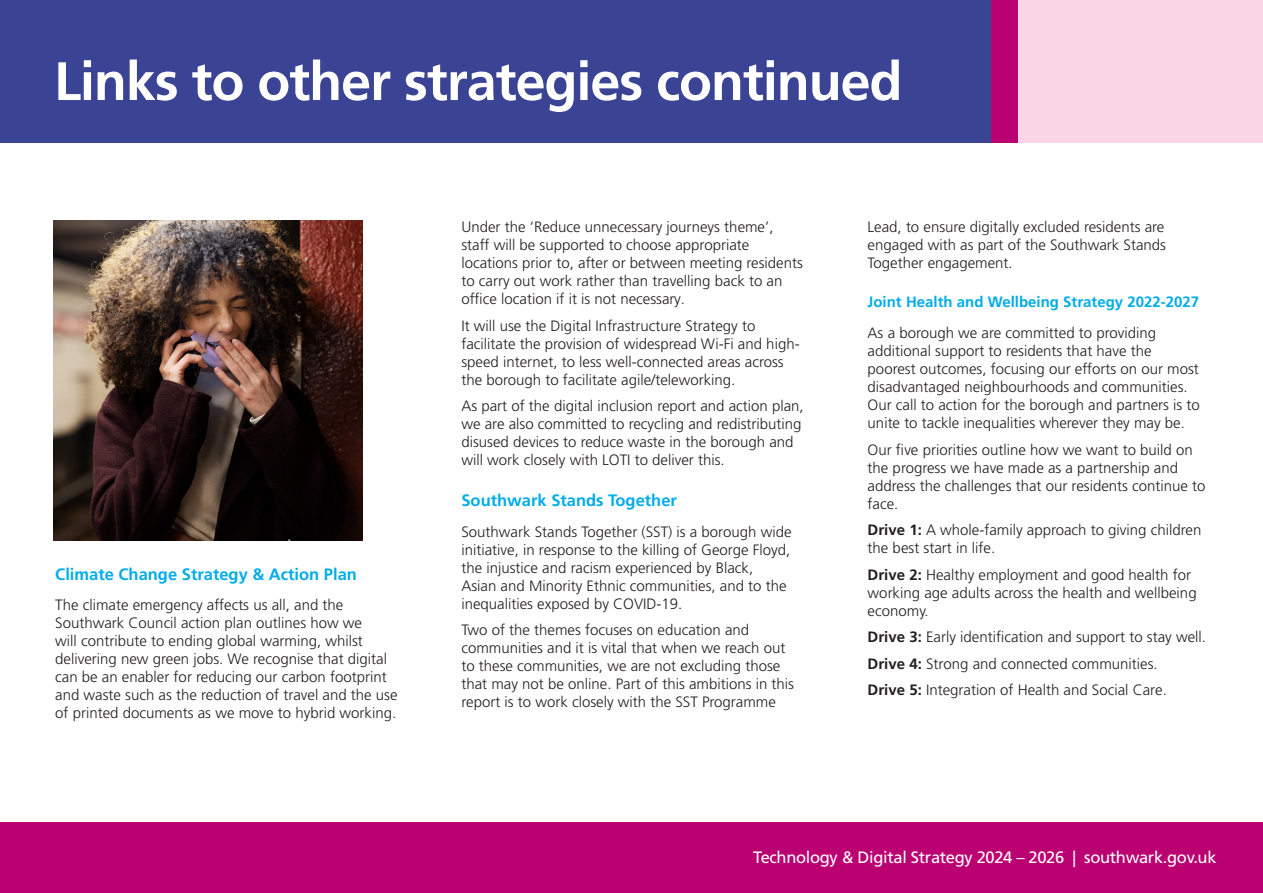
<style>
.page{position:relative;width:1263px;height:893px;background:#fff}
.page>*{position:absolute;margin:0;border:0;box-sizing:border-box;transform-origin:0 0}
.t1{font:700 54px "Frutiger LT Std";letter-spacing:-.02em;color:#fff}
.t2{font:700 16.5px "Frutiger LT Std";color:#00ace9}
.t3{font:16.5px "Frutiger LT Std";letter-spacing:-.02em;color:#fff}
.t4{font:300 15px/18px "Frutiger LT Std";color:#231f20}
.t5{font:700 15px/30.8px "Frutiger LT Std";color:#00ace9}
.s1{font-weight:300;color:#231f20}
.s2{font-weight:700}
</style>
<div class="page">
<div style="left:0;top:822px;width:1263px;height:71px;background:#bb0071"></div>
<div style="left:0;top:0;width:996px;height:143px;background:#3b4395"></div>
<div style="left:991px;top:0;width:32px;height:143px;background:#bb0071"></div>
<div style="left:1018px;top:0;width:245px;height:143px;background:#fad5e5"></div>
<img style="left:53px;top:220px;width:309px;height:321px">
<p class="t1" style="left:54px;top:50px;width:850px">Links to other strategies continued</p>
<p class="t2" style="left:55px;top:564px;width:303px">Climate Change Strategy &amp; Action Plan</p>
<p class="t4" style="left:55px;top:596px;width:344px">The climate emergency affects us all, and the Southwark Council action plan outlines how we<br>will contribute to ending global warming, whilst delivering new green jobs. We recognise that digital can be an enabler for reducing our carbon footprint and waste such as the reduction of travel and the use of printed documents as we move to hybrid working.</p>
<p class="t4" style="left:461px;top:218px;width:343px">Under the ‘Reduce unnecessary journeys theme’, staff will be supported to choose appropriate locations prior to, after or between meeting residents to carry out work rather than travelling back to an office location if it is not necessary.</p>
<p class="t4" style="left:461px;top:317px;width:340px">It will use the Digital Infrastructure Strategy to facilitate the provision of widespread Wi-Fi and high&shy;speed internet, to less well-connected areas across the borough to facilitate agile/teleworking.</p>
<p class="t4" style="left:461px;top:397px;width:344px">As part of the digital inclusion report and action plan, we are also committed to recycling and redistributing disused devices to reduce waste in the borough and will work closely with LOTI to deliver this.</p>
<p class="t2" style="left:461px;top:491px;width:217px">Southwark Stands Together</p>
<p class="t4" style="left:461px;top:523px;width:332px">Southwark Stands Together (SST) is a borough wide initiative, in response to the killing of George Floyd, the injustice and racism experienced by Black, Asian and Minority Ethnic communities, and to the inequalities exposed by COVID-19.</p>
<p class="t4" style="left:461px;top:621px;width:334px">Two of the themes focuses on education and communities and it is vital that when we reach out to these communities, we are not excluding those that may not be online. Part of this ambitions in this report is to work closely with the SST Programme</p>
<p class="t4" style="left:868px;top:218px;width:300px;text-align:justify">Lead, to ensure digitally excluded residents are engaged with as part of the Southwark Stands Together engagement.</p>
<p class="t5" style="left:868px;top:287px;width:333px">Joint Health and Wellbeing Strategy 2022-2027<br><span class="s1">As a borough we are committed to providing</span></p>
<p class="t4" style="left:868px;top:342px;width:334px">additional support to residents that have the poorest outcomes, focusing our efforts on our most disadvantaged neighbourhoods and communities.<br>Our call to action for the borough and partners is to unite to tackle inequalities wherever they may be.</p>
<p class="t4" style="left:868px;top:441px;width:339px">Our five priorities outline how we want to build on the progress we have made as a partnership and address the challenges that our residents continue to face.</p>
<p class="t4" style="left:868px;top:521px;width:335px"><span class="s2">Drive 1:</span> A whole-family approach to giving children the best start in life.</p>
<p class="t4" style="left:868px;top:566px;width:330px"><span class="s2">Drive 2:</span> Healthy employment and good health for working age adults across the health and wellbeing economy.</p>
<p class="t4" style="left:868px;top:624px;width:340px;line-height:26.5px"><span class="s2">Drive 3:</span> Early identification and support to stay well.<br><span class="s2">Drive 4:</span> Strong and connected communities.<br><span class="s2">Drive 5:</span> Integration of Health and Social Care.</p>
<p class="t3" style="left:753px;top:848px;width:465px">Technology &amp; Digital Strategy 2024 – 2026 | southwark.gov.uk</p>
</div>
